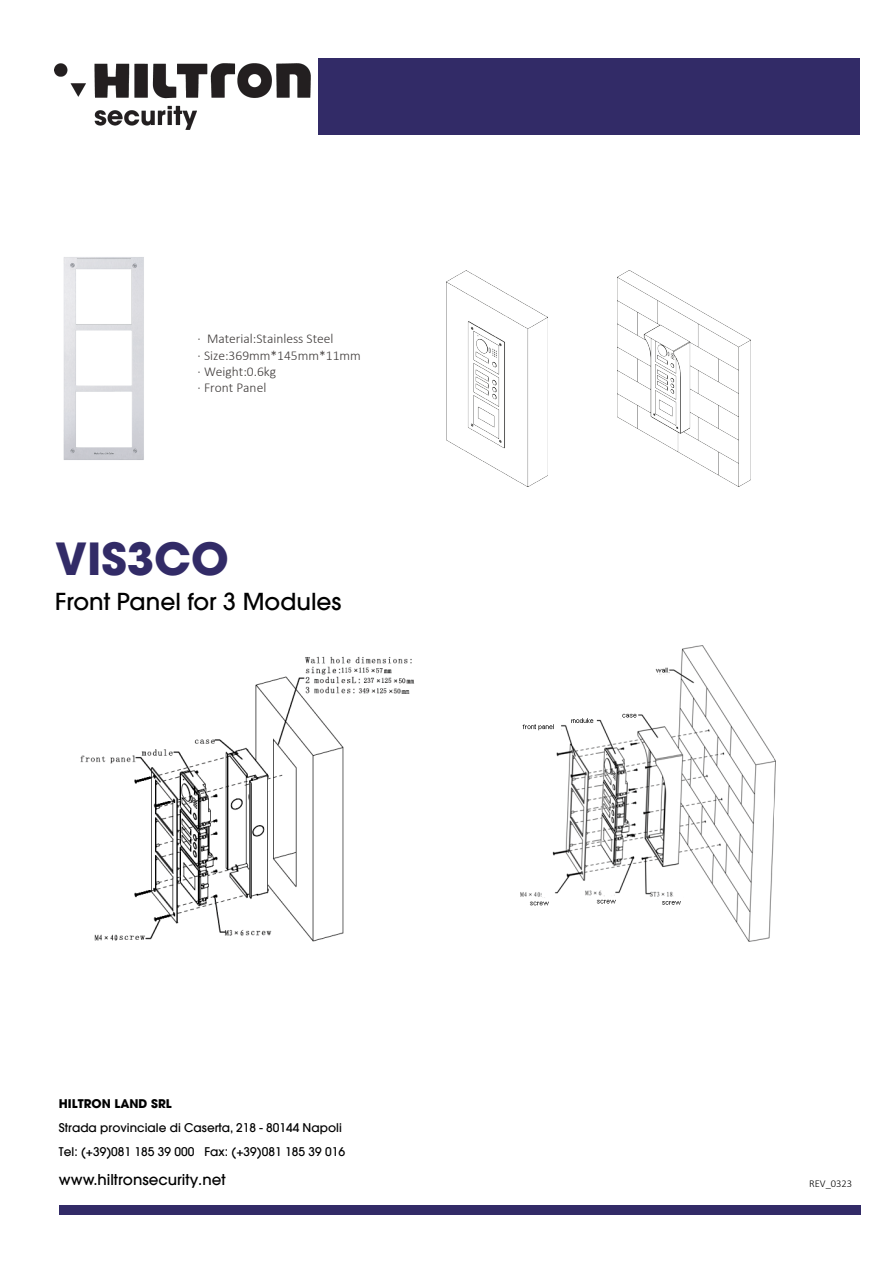
<style>
.page{position:relative;width:893px;height:1263px;background:#fff}
.page>*{position:absolute;margin:0;border:0;box-sizing:border-box;transform-origin:0 0}
.t1{font:700 44.25px "Avant Garde LT Medium";color:#322b67}
.t2{font:500 23.4px "Avant Garde LT";color:#000}
.t3{font:500 15px "Avant Garde LT";color:#000}
.t4{font:300 13.5px/16.2px "Calibri";color:#3e3a39}
.t5{font:12px/24px "Avant Garde LT Medium";color:#000}
.t6{font:700 12px "Avant Garde LT";color:#000}
.t7{font:300 10.5px "Calibri";color:#000}
.s1{font-family:"Avant Garde LT Medium";font-weight:400}
</style>
<div class="page">
<img style="left:63px;top:257px;width:81px;height:203px">
<img style="left:80px;top:656px;width:335px;height:286px">
<img style="left:446px;top:270px;width:102px;height:216px">
<img style="left:520px;top:645px;width:256px;height:297px">
<img style="left:618px;top:270px;width:133px;height:216px">
<img style="left:77px;top:257px;width:53px;height:14px">
<div style="left:59px;top:1205px;width:802px;height:10px;background:#322b67"></div>
<div style="left:318px;top:59px;width:542px;height:76px;background:#322b67"></div>
<img style="left:55px;top:63px;width:255px;height:66px">
<p class="t4" style="left:198px;top:331px;width:165px">· Material:Stainless Steel<br>· Size:369mm*145mm*11mm · Weight:0.6kg<br>· Front Panel</p>
<h1 class="t1" style="left:55px;top:530px;width:175px">VIS3CO</h1>
<h2 class="t2" style="left:55px;top:587px;width:288px">Front Panel for 3 Modules</h2>
<p class="t6" style="left:59px;top:1096px;width:114px">HILTRON LAND SRL</p>
<p class="t5" style="left:59px;top:1116px;width:288px">Strada provinciale di Caserta, 218 - 80144 Napoli<br>Tel: (+39)081 185 39 000 Fax: (+39)081 185 39 016</p>
<p class="t3" style="left:59px;top:1170px;width:168px"><span class="s1">www.</span>hiltronsecurity<span class="s1">.net</span></p>
<p class="t7" style="left:809px;top:1176px;width:45px">REV_0323</p>
</div>
